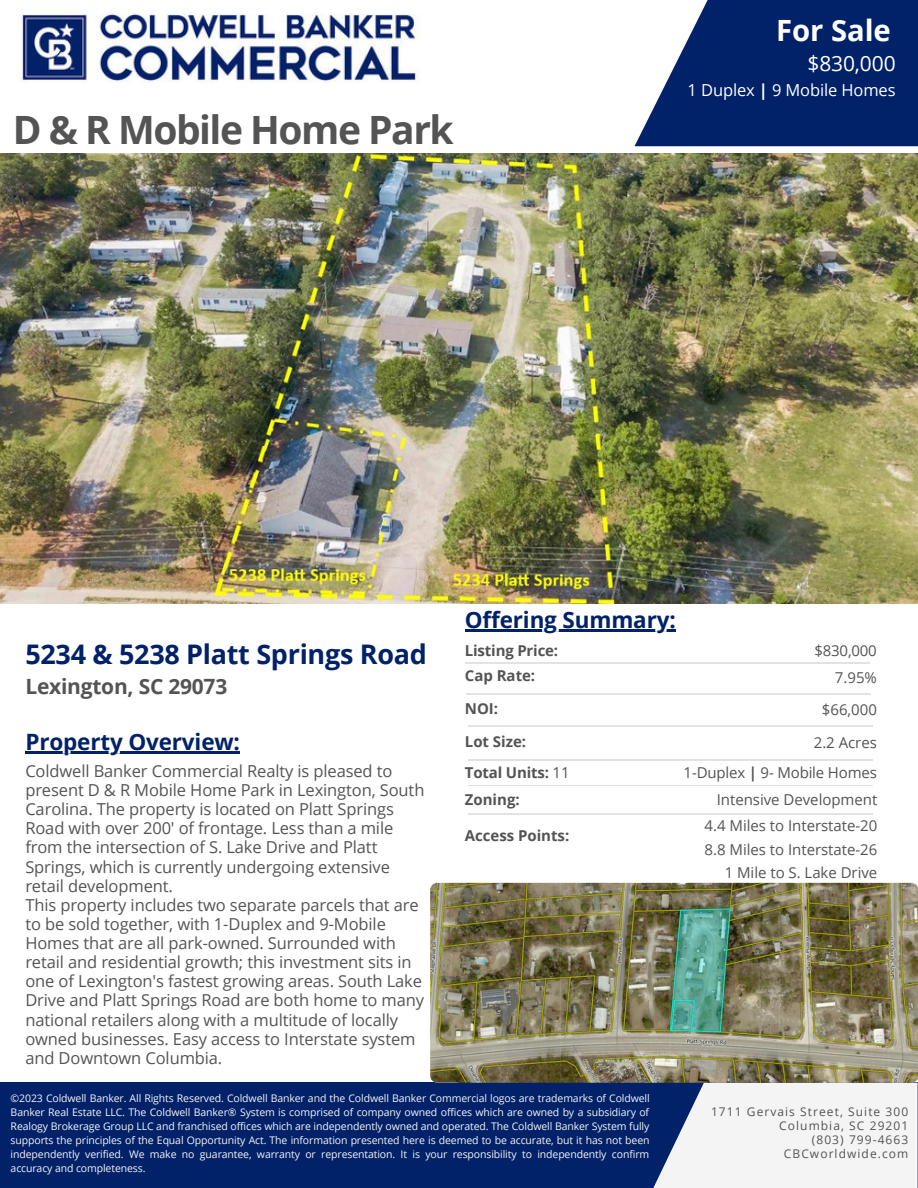
<style>
.page{position:relative;width:918px;height:1188px;background:#fff}
.page>*{position:absolute;margin:0;border:0;box-sizing:border-box;transform-origin:0 0}
.t1{font:700 39px "Open Sans";letter-spacing:-.04em;color:#545454}
.t2{font:700 29.25px "Open Sans";color:#fff}
.t3{font:700 27px "Open Sans";letter-spacing:-.01em;color:#012169}
.t4{font:700 22.5px "Open Sans";letter-spacing:-.005em;color:#012169}
.t5{font:700 21px "Open Sans";letter-spacing:-.01em;color:#545454}
.t6{font:21px "Open Sans";letter-spacing:-.005em;color:#fff}
.t7{font:16.5px/19.2px "Open Sans";letter-spacing:-.005em;color:#545454}
.t8{font:16.5px "Open Sans";letter-spacing:-.005em;color:#fff}
.t9{font:15px "Open Sans";color:#545454}
.t10{font:700 15px "Open Sans";color:#545454}
.t11{font:12px "Open Sans";letter-spacing:.09em;color:#545454}
.t12{font:10.5px/14px "Open Sans";letter-spacing:-.01em;color:#f4f4f4;text-align:justify}
.s1{font-weight:700}
.s2{font-weight:400}
</style>
<div class="page">
<div style="left:0;top:1083px;width:918px;height:105px;background:#012169"></div>
<div style="left:653px;top:1083px;width:265px;height:105px;background:#f4f4f4"></div>
<img style="left:0;top:153px;width:918px;height:450px">
<hr style="left:669px;top:694px;width:202px;height:1px;background:#e1e2e3">
<hr style="left:466px;top:694px;width:203px;height:1px;background:#e1e2e3">
<hr style="left:670px;top:726px;width:203px;height:1px;background:#e1e2e3">
<hr style="left:468px;top:726px;width:202px;height:1px;background:#e1e2e3">
<hr style="left:670px;top:760px;width:203px;height:1px;background:#e1e2e3">
<hr style="left:468px;top:760px;width:202px;height:1px;background:#e1e2e3">
<hr style="left:670px;top:785px;width:203px;height:1px;background:#e1e2e3">
<hr style="left:468px;top:785px;width:202px;height:1px;background:#e1e2e3">
<img style="left:18px;top:14px;width:401px;height:68px">
<svg style="left:634px;top:0;width:284px;height:146px;background:#223e7c"></svg>
<hr style="left:670px;top:813px;width:203px;height:1px;background:#e1e2e3">
<hr style="left:468px;top:813px;width:202px;height:1px;background:#e1e2e3">
<hr style="left:667px;top:662px;width:203px;height:1px;background:#e1e2e3">
<hr style="left:465px;top:662px;width:202px;height:1px;background:#e1e2e3">
<img style="left:430px;top:883px;width:488px;height:200px;border-radius:7px">
<hr style="left:25px;top:751px;width:215px;height:2px;background:#012169">
<hr style="left:465px;top:629px;width:211px;height:2px;background:#012169">
<p class="t1" style="left:13px;top:102px;width:442px">D &amp; R Mobile Home Park</p>
<p class="t2" style="left:776px;top:10px;width:116px">For Sale</p>
<p class="t6" style="left:808px;top:49px;width:90px">$830,000</p>
<p class="t8" style="left:688px;top:79px;width:209px">1 Duplex <span class="s1">|</span> 9 Mobile Homes</p>
<p class="t3" style="left:25px;top:635px;width:403px">5234 &amp; 5238 Platt Springs Road</p>
<p class="t5" style="left:25px;top:672px;width:204px">Lexington, SC 29073</p>
<p class="t4" style="left:25px;top:726px;width:216px">Property Overview:</p>
<p class="t7" style="left:25px;top:761px;width:401px">Coldwell Banker Commercial Realty is pleased to present D &amp; R Mobile Home Park in Lexington, South Carolina. The property is located on Platt Springs Road with over 200' of frontage. Less than a mile from the intersection of S. Lake Drive and Platt Springs, which is currently undergoing extensive retail development.</p>
<p class="t7" style="left:25px;top:895px;width:400px">This property includes two separate parcels that are to be sold together, with 1-Duplex and 9-Mobile Homes that are all park-owned. Surrounded with retail and residential growth; this investment sits in one of Lexington's fastest growing areas. South Lake Drive and Platt Springs Road are both home to many national retailers along with a multitude of locally owned businesses. Easy access to Interstate system and Downtown Columbia.</p>
<p class="t4" style="left:465px;top:604px;width:212px">Offering Summary:</p>
<p class="t10" style="left:465px;top:640px;width:95px">Listing Price:</p>
<p class="t9" style="left:814px;top:640px;width:64px">$830,000</p>
<p class="t10" style="left:465px;top:665px;width:72px">Cap Rate:</p>
<p class="t10" style="left:465px;top:697px;width:35px">NOI:</p>
<p class="t10" style="left:465px;top:731px;width:63px">Lot Size:</p>
<p class="t9" style="left:835px;top:667px;width:43px">7.95%</p>
<p class="t9" style="left:822px;top:699px;width:56px">$66,000</p>
<p class="t9" style="left:814px;top:732px;width:65px">2.2 Acres</p>
<p class="t10" style="left:465px;top:762px;width:106px">Total Units: <span class="s2">11</span></p>
<p class="t9" style="left:684px;top:762px;width:195px">1-Duplex <span class="s1">|</span> 9- Mobile Homes</p>
<p class="t10" style="left:465px;top:789px;width:56px">Zoning:</p>
<p class="t10" style="left:465px;top:825px;width:106px">Access Points:</p>
<p class="t9" style="left:717px;top:789px;width:162px">Intensive Development</p>
<p class="t9" style="left:705px;top:815px;width:174px">4.4 Miles to Interstate-20</p>
<p class="t9" style="left:705px;top:839px;width:174px">8.8 Miles to Interstate-26</p>
<p class="t9" style="left:725px;top:862px;width:154px">1 Mile to S. Lake Drive</p>
<p class="t12" style="left:11px;top:1091px;width:641px">©2023 Coldwell Banker. All Rights Reserved. Coldwell Banker and the Coldwell Banker Commercial logos are trademarks of Coldwell Banker Real Estate LLC. The Coldwell Banker® System is comprised of company owned offices which are owned by a subsidiary of Realogy Brokerage Group LLC and franchised offices which are independently owned and operated. The Coldwell Banker System fully supports the principles of the Equal Opportunity Act. The information presented here is deemed to be accurate, but it has not been independently verified. We make no guarantee, warranty or representation. It is your responsibility to independently confirm accuracy and completeness.</p>
<p class="t11" style="left:711px;top:1104px;width:199px">1711 Gervais Street, Suite 300</p>
<p class="t11" style="left:779px;top:1118px;width:131px">Columbia, SC 29201</p>
<p class="t11" style="left:812px;top:1132px;width:98px">(803) 799-4663</p>
<p class="t11" style="left:784px;top:1146px;width:126px">CBCworldwide.com</p>
</div>
